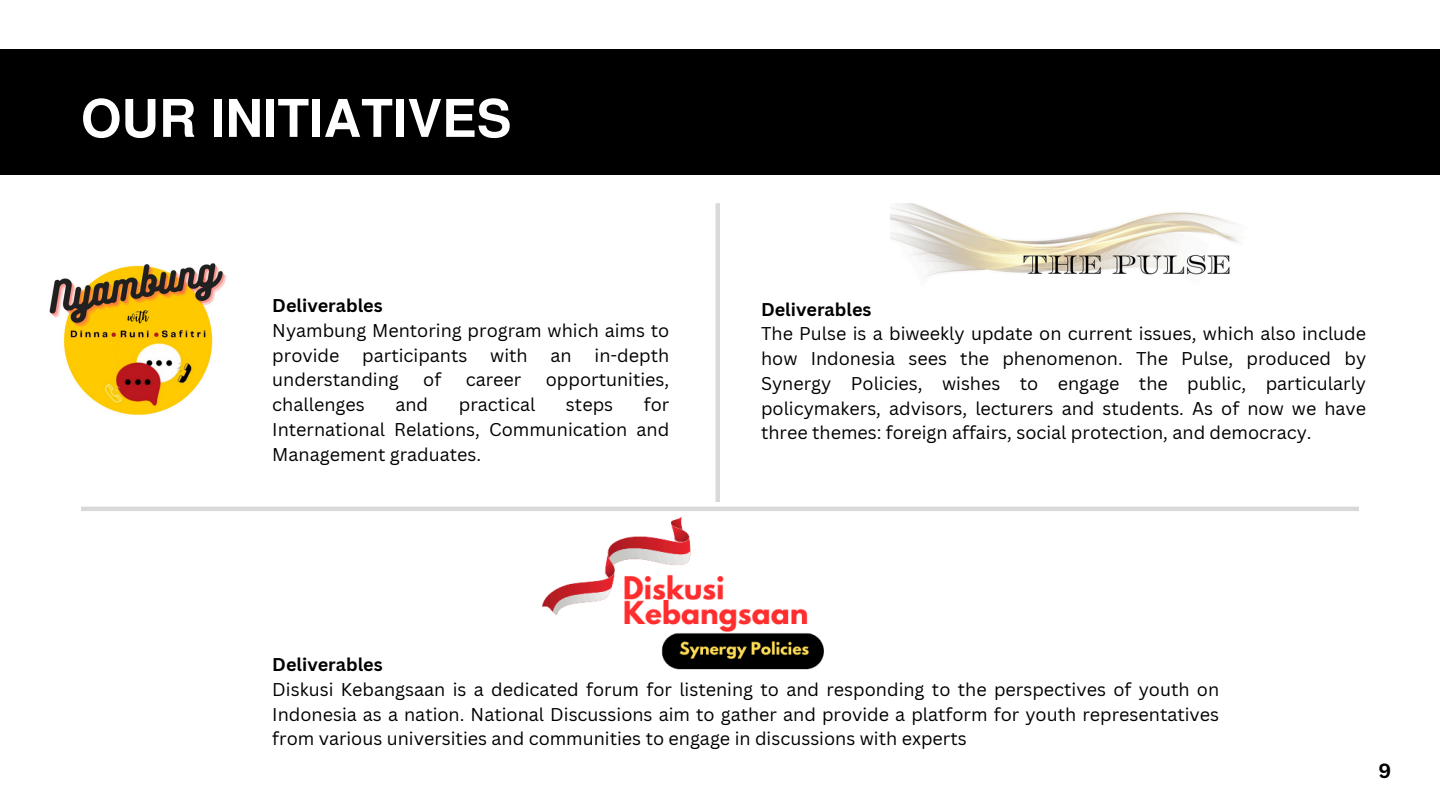
<style>
.page{position:relative;width:1440px;height:810px;background:#fff}
.page>*{position:absolute;margin:0;border:0;box-sizing:border-box;transform-origin:0 0}
.t1{font:700 52px "Free Sans";color:#fff}
.t2{font:700 20px "Canva Sans";color:#000}
.t3{font:18px/24.8px "Canva Sans";color:#000;text-align:justify}
.t4{font:700 18px "Canva Sans";color:#000}
</style>
<div class="page">
<div style="left:0;top:50px;width:1440px;height:125px;background:#000"></div>
<img style="left:49px;top:263px;width:178px;height:152px">
<img style="left:891px;top:203px;width:348px;height:73px">
<div style="left:715px;top:203px;width:5px;height:306px;background:#d9d9d9"></div>
<img style="left:514px;top:502px;width:363px;height:168px">
<hr style="left:81px;top:507px;width:1278px;height:4px;background:#d9d9d9">
<p class="t1" style="left:81px;top:85px;width:432px">OUR INITIATIVES</p>
<p class="t4" style="left:272px;top:293px;width:112px">Deliverables</p>
<p class="t3" style="left:272px;top:317px;width:399px">Nyambung Mentoring program which aims to provide</p>
<p class="t3" style="left:362px;top:342px;width:107px">participants</p>
<p class="t3" style="left:490px;top:342px;width:39px">with</p>
<p class="t3" style="left:551px;top:342px;width:23px">an</p>
<p class="t3" style="left:595px;top:342px;width:76px">in-depth</p>
<p class="t3" style="left:272px;top:367px;width:128px">understanding</p>
<p class="t3" style="left:423px;top:367px;width:20px">of</p>
<p class="t3" style="left:466px;top:367px;width:57px">career</p>
<p class="t3" style="left:546px;top:367px;width:125px">opportunities,</p>
<p class="t3" style="left:272px;top:392px;width:94px">challenges</p>
<p class="t3" style="left:395px;top:392px;width:34px">and</p>
<p class="t3" style="left:459px;top:392px;width:78px">practical</p>
<p class="t3" style="left:566px;top:392px;width:49px">steps</p>
<p class="t3" style="left:272px;top:392px;width:399px;text-indent:372px">for International Relations, Communication and Management graduates.</p>
<p class="t4" style="left:761px;top:297px;width:112px">Deliverables</p>
<p class="t3" style="left:761px;top:321px;width:607px">The Pulse is a biweekly update on current issues, which also include how Indonesia sees the phenomenon. The Pulse, produced by Synergy Policies, wishes to engage the public, particularly policymakers, advisors, lecturers and students. As of now we have three themes: foreign affairs, social protection, and democracy.</p>
<p class="t4" style="left:272px;top:652px;width:112px">Deliverables</p>
<p class="t3" style="left:272px;top:677px;width:948px">Diskusi Kebangsaan is a dedicated forum for listening to and responding to the perspectives of youth on Indonesia as a nation. National Discussions aim to gather and provide a platform for youth representatives from various universities and communities to engage in discussions with experts</p>
<p class="t2" style="left:1378px;top:757px;width:14px">9</p>
</div>
